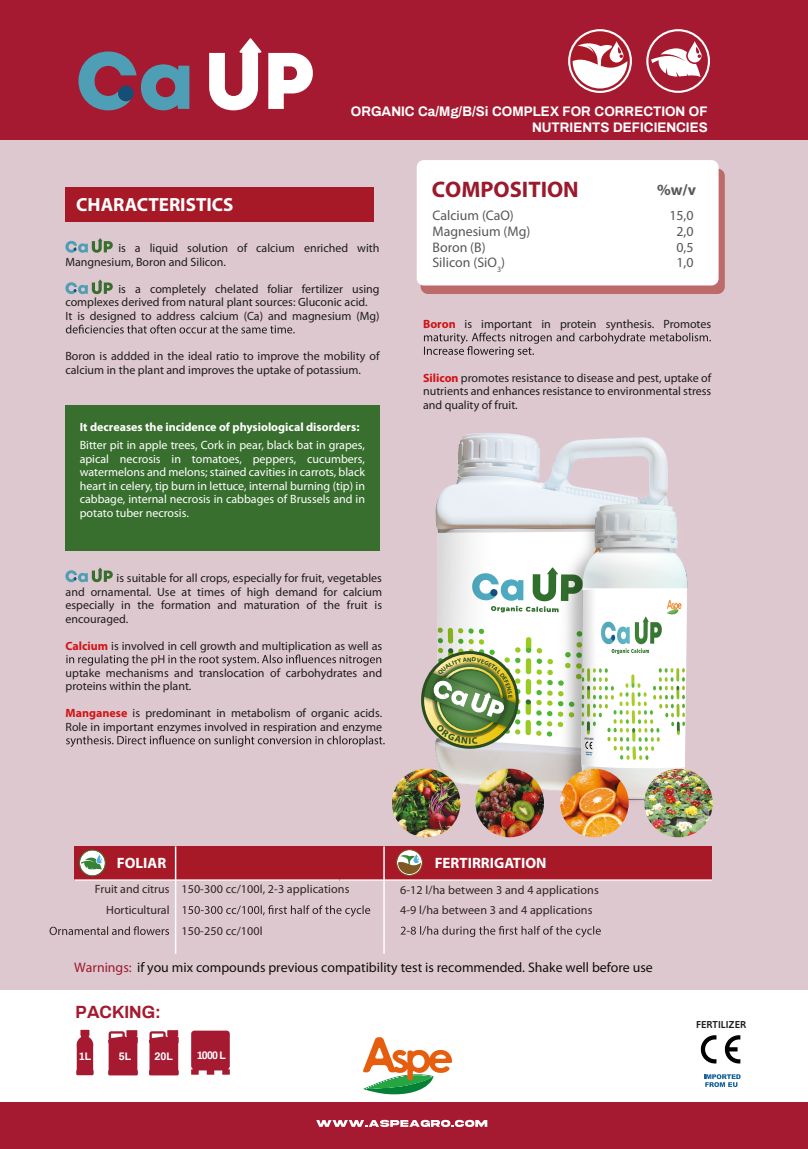
<style>
.page{position:relative;width:808px;height:1149px;background:#fff}
.page>*{position:absolute;margin:0;border:0;box-sizing:border-box;transform-origin:0 0}
.t1{font:700 22.5px "Myriad Pro";color:#9b192c}
.t2{font:700 19.05px "Myriad Pro";color:#fff}
.t3{font:700 17.25px "Archivo";color:#a51a30}
.t4{font:700 15.6px "Myriad Pro";color:#565758}
.t5{font:700 15px "Myriad Pro";color:#fff}
.t6{font:13.8px "Myriad Pro";color:#12100b}
.t7{font:13.8px/15.6px "Myriad Pro";color:#565759}
.t8{font:700 13.5px/16.2px "Archivo";color:#fff;text-align:right}
.t9{font:12px/13.5px "Myriad Pro";color:#1d1d1b}
.t10{font:12px/13.5px "Myriad Pro";color:#fff;text-align:justify}
.t11{font:12px/21px "Myriad Pro";letter-spacing:.005em;color:#2b2522;text-align:right}
.t12{font:700 12px "Myriad Pro";color:#fff}
.t13{font:700 10.65px "Archivo";color:#fff}
.t14{font:500 9.9px "Asap";letter-spacing:.005em;color:#1d1d1b}
.t15{font:700 9.15px "Myriad Pro";color:#2a4e22;scale:1.06 1}
.s1{font-weight:700;color:#d01317}
.s2{font-weight:600;color:#9b192c}
</style>
<div class="page">
<div style="left:0;top:0;width:808px;height:1148px;background:#dec8cf"></div>
<div style="left:421px;top:168px;width:304px;height:126px;background:#bd6a6a;border-radius:7px"></div>
<div style="left:417px;top:160px;width:301px;height:125px;background:#fff;border-radius:7px"></div>
<div style="left:66px;top:405px;width:314px;height:145px;background:#386f2e"></div>
<div style="left:65px;top:187px;width:309px;height:35px;background:#a81928"></div>
<div style="left:74px;top:846px;width:317px;height:34px;background:#a81928"></div>
<hr style="left:74px;top:879px;width:317px;height:1px;background:#fff">
<hr style="left:175px;top:846px;width:1px;height:107px;background:#fff">
<svg style="left:50px;top:926px;width:119px;height:8px"></svg>
<svg style="left:183px;top:905px;width:187px;height:11px"></svg>
<svg style="left:79px;top:849px;width:27px;height:27px"></svg>
<div style="left:339px;top:846px;width:373px;height:34px;background:#a81928"></div>
<hr style="left:339px;top:879px;width:373px;height:1px;background:#fff">
<hr style="left:383px;top:846px;width:2px;height:107px;background:#fff">
<svg style="left:401px;top:925px;width:200px;height:11px"></svg>
<svg style="left:396px;top:849px;width:27px;height:26px"></svg>
<img style="left:435px;top:433px;width:253px;height:380px">
<img style="left:392px;top:768px;width:68px;height:69px;border-radius:34px">
<img style="left:475px;top:768px;width:69px;height:69px;border-radius:34px">
<img style="left:560px;top:768px;width:69px;height:69px;border-radius:34px">
<img style="left:644px;top:768px;width:69px;height:69px;border-radius:34px">
<svg style="left:66px;top:324px;width:229px;height:9px"></svg>
<svg style="left:66px;top:654px;width:315px;height:11px"></svg>
<svg style="left:66px;top:735px;width:319px;height:11px"></svg>
<svg style="left:424px;top:332px;width:287px;height:25px"></svg>
<svg style="left:65px;top:238px;width:48px;height:15px"></svg>
<svg style="left:65px;top:279px;width:48px;height:15px"></svg>
<svg style="left:65px;top:567px;width:48px;height:15px"></svg>
<div style="left:0;top:1101px;width:808px;height:47px;background:#a51a30"></div>
<div style="left:0;top:990px;width:808px;height:111px;background:#fff"></div>
<svg style="left:316px;top:1119px;width:171px;height:7px"></svg>
<svg style="left:363px;top:1037px;width:89px;height:57px"></svg>
<svg style="left:108px;top:1030px;width:30px;height:45px"></svg>
<svg style="left:76px;top:1029px;width:18px;height:45px"></svg>
<svg style="left:149px;top:1030px;width:30px;height:45px"></svg>
<svg style="left:191px;top:1030px;width:39px;height:44px;background:#aa283c"></svg>
<svg style="left:704px;top:1074px;width:37px;height:12px"></svg>
<svg style="left:724px;top:1035px;width:16px;height:28px"></svg>
<svg style="left:700px;top:1035px;width:16px;height:28px"></svg>
<div style="left:0;top:0;width:808px;height:139px;background:#a51a30"></div>
<svg style="left:646px;top:29px;width:64px;height:64px"></svg>
<svg style="left:268px;top:53px;width:45px;height:56px"></svg>
<svg style="left:78px;top:51px;width:111px;height:59px"></svg>
<svg style="left:209px;top:38px;width:53px;height:72px"></svg>
<svg style="left:568px;top:29px;width:64px;height:64px"></svg>
<img style="left:421px;top:649px;width:106px;height:108px">
<p class="t8" style="left:351px;top:103px;width:358px">ORGANIC Ca/Mg/B/Si COMPLEX FOR CORRECTION OF<br>NUTRIENTS DEFICIENCIES</p>
<h2 class="t2" style="left:76px;top:192px;width:159px">CHARACTERISTICS</h2>
<p class="t9" style="left:65px;top:241px;width:316px;text-indent:53px">is a liquid solution of calcium enriched with<br>Mangnesium, Boron and Silicon.</p>
<p class="t9" style="left:65px;top:282px;width:316px;text-indent:53px">is a completely chelated foliar fertilizer using complexes derived from natural plant sources: Gluconic acid.<br>It is designed to address calcium (Ca) and magnesium (Mg)</p>
<p class="t9" style="left:65px;top:349px;width:316px">Boron is addded in the ideal ratio to improve the mobility of calcium in the plant and improves the uptake of potassium.</p>
<p class="t12" style="left:80px;top:419px;width:281px">It decreases the incidence of physiological disorders:</p>
<p class="t10" style="left:80px;top:438px;width:287px">Bitter pit in apple trees, Cork in pear, black bat in grapes, apical necrosis in tomatoes, peppers, cucumbers, watermelons and melons; stained cavities in carrots, black heart in celery, tip burn in lettuce, internal burning (tip) in cabbage, internal necrosis in cabbages of Brussels and in potato tuber necrosis.</p>
<p class="t9" style="left:66px;top:571px;width:318px;text-align:justify;text-indent:51px">is suitable for all crops, especially for fruit, vegetables and ornamental. Use at times of high demand for calcium especially in the formation and maturation of the fruit is encouraged.</p>
<p class="t9" style="left:66px;top:638px;width:318px"><span class="s1">Calcium</span> is involved in cell growth and multiplication as well as</p>
<p class="t9" style="left:66px;top:665px;width:318px">uptake mechanisms and translocation of carbohydrates and proteins within the plant.</p>
<p class="t9" style="left:66px;top:706px;width:318px"><span class="s1">Manganese</span> is predominant in metabolism of organic acids.<br>Role in important enzymes involved in respiration and enzyme</p>
<h1 class="t1" style="left:432px;top:174px;width:148px">COMPOSITION</h1>
<p class="t7" style="left:432px;top:207px;width:99px">Calcium (CaO)<br>Magnesium (Mg)<br>Boron (B)<br>Silicon (SiO<sub>3</sub>)</p>
<p class="t7" style="left:669px;top:207px;width:26px;text-align:center">15,0<br>2,0<br>0,5<br>1,0</p>
<h3 class="t4" style="left:657px;top:180px;width:41px">%w/v</h3>
<p class="t9" style="left:423px;top:317px;width:290px"><span class="s1">Boron</span> is important in protein synthesis. Promotes</p>
<p class="t9" style="left:423px;top:371px;width:290px;text-align:justify"><span class="s1">Silicon</span> promotes resistance to disease and pest, uptake of nutrients and enhances resistance to environmental stress and quality of fruit.</p>
<p class="t15" style="left:468px;top:734px;width:4px">I</p>
<p class="t5" style="left:117px;top:853px;width:51px">FOLIAR</p>
<p class="t11" style="left:95px;top:877px;width:76px">Fruit and citrus<br>Horticultural</p>
<p class="t11" style="left:181px;top:877px;width:169px">150-300 cc/100l, 2-3 applications</p>
<p class="t11" style="left:181px;top:919px;width:83px">150-250 cc/100l</p>
<p class="t5" style="left:435px;top:853px;width:113px">FERTIRRIGATION</p>
<p class="t11" style="left:400px;top:879px;width:200px;line-height:19.5px;text-align:left">6-12 l/ha between 3 and 4 applications<br>4-9 l/ha between 3 and 4 applications</p>
<p class="t6" style="left:74px;top:958px;width:580px"><span class="s2">Warnings:</span> if you mix compounds previous compatibility test is recommended. Shake well before use</p>
<h3 class="t3" style="left:76px;top:999px;width:87px">PACKING:</h3>
<p class="t13" style="left:79px;top:1048px;width:14px">1L</p>
<p class="t13" style="left:119px;top:1048px;width:14px">5L</p>
<p class="t13" style="left:155px;top:1048px;width:20px">20L</p>
<p class="t13" style="left:197px;top:1047px;width:31px">1000 L</p>
<p class="t14" style="left:696px;top:1017px;width:52px">FERTILIZER</p>
</div>
